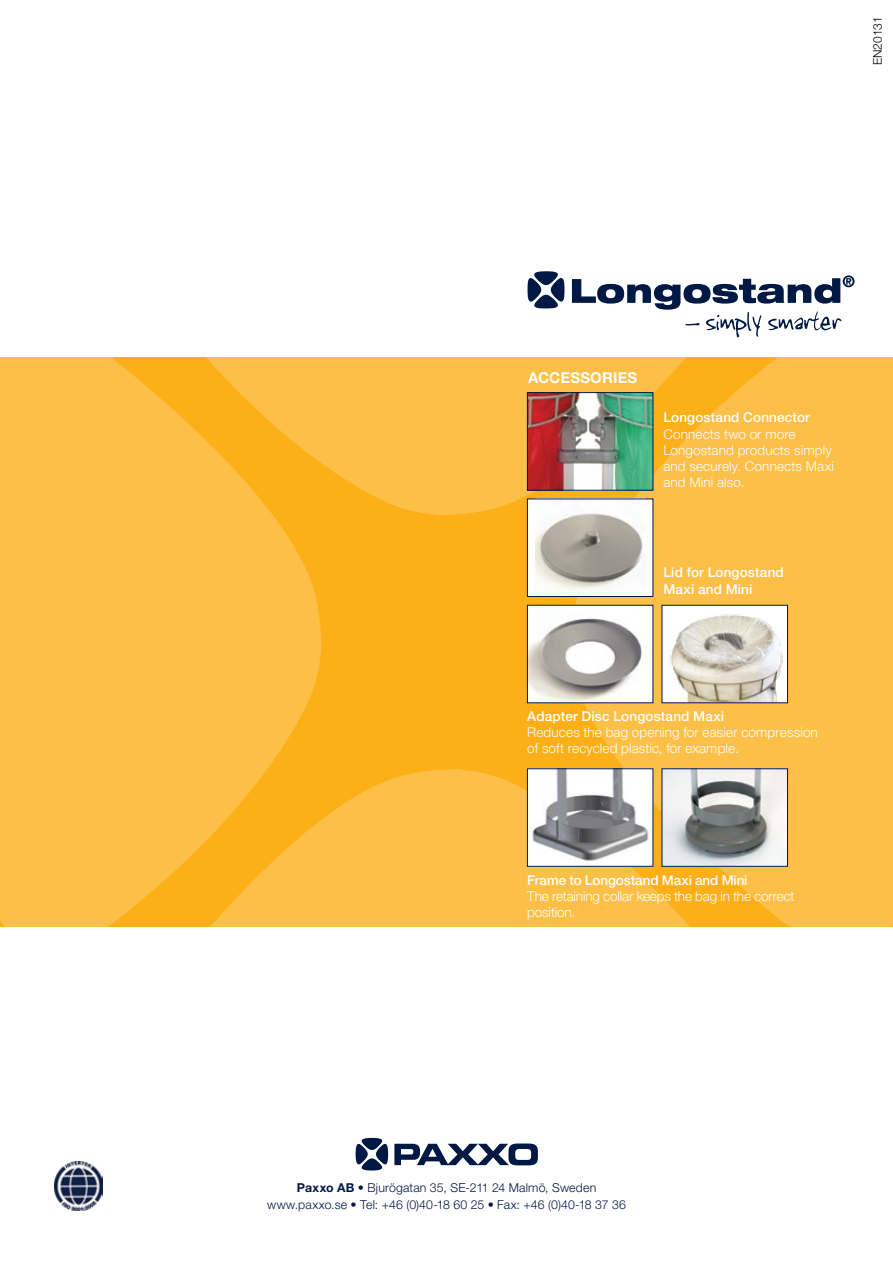
<style>
.page{position:relative;width:893px;height:1263px;background:#fff}
.page>*{position:absolute;margin:0;border:0;box-sizing:border-box;transform-origin:0 0}
.t1{font:700 15px "Helvetica Neue LT Std";letter-spacing:.01em;color:#fff}
.t2{font:300 13.5px/16.2px "Helvetica Neue LT Std";letter-spacing:.01em;color:#fff}
.t3{font:500 13.5px/16.2px "Helvetica Neue LT Std";letter-spacing:.01em;color:#fff}
.t4{font:300 13.5px/16.2px "Helvetica Neue LT Std";letter-spacing:-.01em;color:#fff}
.t5{font:500 13.5px "Helvetica Neue LT Std";letter-spacing:-.01em;color:#fff}
.t6{font:300 12.3px/16.5px "Helvetica Neue LT Std";letter-spacing:.01em;color:#001844;text-align:center}
.t7{font:300 12px "Helvetica Neue LT Std";color:#000}
.s1{font-weight:700}
</style>
<div class="page">
<svg style="left:394px;top:1143px;width:144px;height:22px"></svg>
<svg style="left:356px;top:1138px;width:32px;height:32px"></svg>
<div style="left:0;top:357px;width:893px;height:570px;background:#fcaf17"></div>
<div style="left:0;top:357px;width:322px;height:570px;background:#fcbf47"></div>
<svg style="left:571px;top:279px;width:322px;height:648px;background:#fac04d"></svg>
<svg style="left:47px;top:769px;width:797px;height:158px;fill:#fcbf47"></svg>
<svg style="left:52px;top:279px;width:797px;height:237px;fill:#fcbf47"></svg>
<svg style="left:527px;top:271px;width:38px;height:38px"></svg>
<svg style="left:572px;top:275px;width:282px;height:62px"></svg>
<img style="left:54px;top:1161px;width:49px;height:49px">
<img style="left:529px;top:394px;width:122px;height:94px">
<div style="left:527px;top:392px;width:126px;height:98px;border:1px solid #001844"></div>
<img style="left:529px;top:607px;width:122px;height:94px">
<div style="left:527px;top:605px;width:126px;height:98px;border:1px solid #001844"></div>
<img style="left:664px;top:607px;width:122px;height:94px">
<div style="left:662px;top:605px;width:126px;height:98px;border:1px solid #001844"></div>
<div style="left:527px;top:499px;width:126px;height:97px;background:#fff"></div>
<img style="left:535px;top:513px;width:109px;height:79px">
<div style="left:527px;top:499px;width:126px;height:98px;border:1px solid #001844"></div>
<img style="left:529px;top:771px;width:122px;height:93px">
<img style="left:664px;top:771px;width:122px;height:93px">
<p class="t7" style="left:870px;top:65px;width:50px;rotate:-90deg">EN20131</p>
<p class="t1" style="left:528px;top:368px;width:111px">ACCESSORIES</p>
<p class="t3" style="left:663px;top:409px;width:148px">Longostand Connector</p>
<p class="t2" style="left:663px;top:425px;width:172px">Connects two or more<br>Longostand products simply and securely. Connects Maxi and Mini also.</p>
<p class="t3" style="left:663px;top:564px;width:122px">Lid for Longostand<br>Maxi and Mini</p>
<p class="t3" style="left:527px;top:708px;width:198px">Adapter Disc Longostand Maxi</p>
<p class="t2" style="left:527px;top:724px;width:292px">Reduces the bag opening for easier compression of soft recycled plastic, for example.</p>
<p class="t5" style="left:527px;top:872px;width:222px">Frame to Longostand Maxi and Mini</p>
<p class="t4" style="left:527px;top:888px;width:269px">The retaining collar keeps the bag in the correct position.</p>
<p class="t6" style="left:267px;top:1179px;width:360px"><span class="s1">Paxxo AB</span> • Bjurögatan 35, SE-211 24 Malmö, Sweden www.paxxo.se • Tel: +46 (0)40-18 60 25 • Fax: +46 (0)40-18 37 36</p>
</div>
